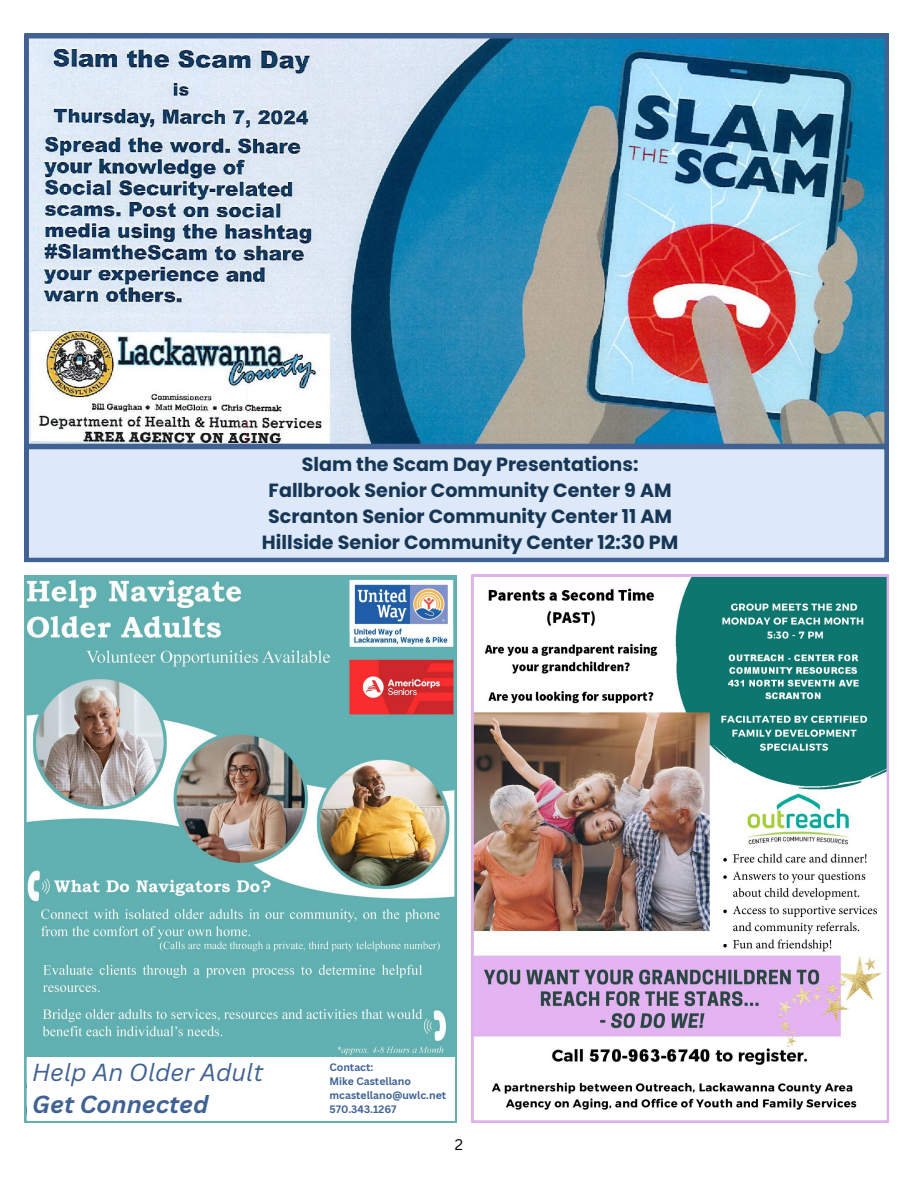
<style>
.page{position:relative;width:918px;height:1188px;background:#fff}
.page>*{position:absolute;margin:0;border:0;box-sizing:border-box;transform-origin:0 0}
.t1{font:italic 24px/32.7px "Canva Sans";color:#3f6194}
.t2{font:700 19.05px/25.8px "Poppins";color:#163655;text-align:center}
.t3{font:15px "Canva Sans";color:#000}
.t4{font:700 10.5px "Canva Sans";color:#3f6194}
.s1{font-weight:700}
</style>
<div class="page">
<img style="left:24px;top:576px;width:432px;height:546px">
<img style="left:472px;top:575px;width:417px;height:548px">
<img style="left:24px;top:34px;width:864px;height:411px">
<svg style="left:24px;top:445px;width:864px;height:117px;background:#cfdcef"></svg>
<div style="left:27px;top:1057px;width:427px;height:63px;background:#fff"></div>
<p class="t2" style="left:262px;top:451px;width:418px">Slam the Scam Day Presentations:<br>Fallbrook Senior Community Center 9 AM Scranton Senior Community Center 11 AM Hillside Senior Community Center 12:30 PM</p>
<p class="t1" style="left:32px;top:1055px;width:233px">Help An Older Adult<br><span class="s1">Get Connected</span></p>
<p class="t4" style="left:329px;top:1060px;width:45px">Contact:</p>
<p class="t4" style="left:329px;top:1074px;width:83px">Mike Castellano</p>
<p class="t4" style="left:329px;top:1088px;width:118px">mcastellano@uwlc.net</p>
<p class="t4" style="left:329px;top:1102px;width:69px">570.343.1267</p>
<h1 class="t3" style="left:455px;top:1134px;width:10px">2</h1>
</div>
